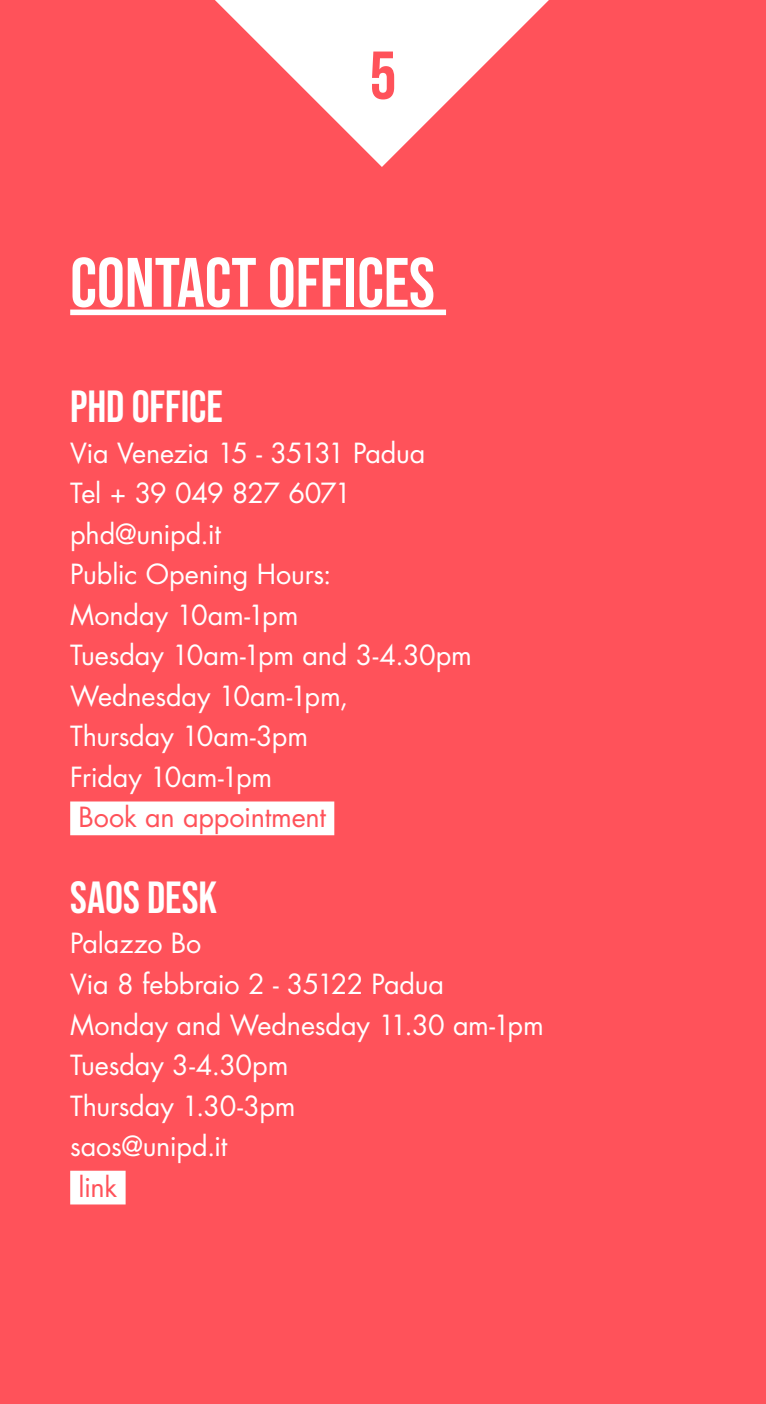
<style>
.page{position:relative;width:766px;height:1404px;background:#fff}
.page>*{position:absolute;margin:0;border:0;box-sizing:border-box;transform-origin:0 0}
.t1{font:700 69.75px "Bebas Neue Pro";color:#fff}
.t2{font:700 67.5px "Bebas Neue Pro";color:#ff525a}
.t3{font:700 45px "Bebas Neue Pro";color:#fff}
.t4{font:27px/40.5px "Futura Std";letter-spacing:-.01em;color:#fff}
.t5{font:27px "Futura Std";letter-spacing:-.01em;color:#ff525a}
</style>
<div class="page">
<div style="left:0;top:0;width:765px;height:1403px;background:#ff525a"></div>
<div style="left:70px;top:309px;width:376px;height:6px;background:#fff"></div>
<div style="left:70px;top:801px;width:264px;height:34px;background:#fff"></div>
<div style="left:70px;top:1170px;width:56px;height:34px;background:#fff"></div>
<svg style="left:215px;top:0;width:333px;height:167px"></svg>
<h2 class="t2" style="left:370px;top:37px;width:27px">5</h2>
<h1 class="t1" style="left:70px;top:242px;width:366px">CONTACT OFFICES</h1>
<h3 class="t3" style="left:70px;top:381px;width:154px">PHD OFFICE</h3>
<p class="t4" style="left:70px;top:433px;width:403px">Via Venezia 15 - 35131 Padua<br>Tel + 39 049 827 6071 phd@unipd.it<br>Public Opening Hours:<br>Monday 10am-1pm<br>Tuesday 10am-1pm and 3-4.30pm<br>Wednesday 10am-1pm,<br>Thursday 10am-3pm<br>Friday 10am-1pm</p>
<p class="t5" style="left:78px;top:800px;width:249px">Book an appointment</p>
<h3 class="t3" style="left:70px;top:871px;width:148px">SAOS DESK</h3>
<p class="t4" style="left:70px;top:923px;width:475px">Palazzo Bo<br>Via 8 febbraio 2 - 35122 Padua<br>Monday and Wednesday 11.30 am-1pm<br>Tuesday 3-4.30pm<br>Thursday 1.30-3pm<br>saos@unipd.it</p>
<p class="t5" style="left:78px;top:1169px;width:40px">link</p>
</div>
